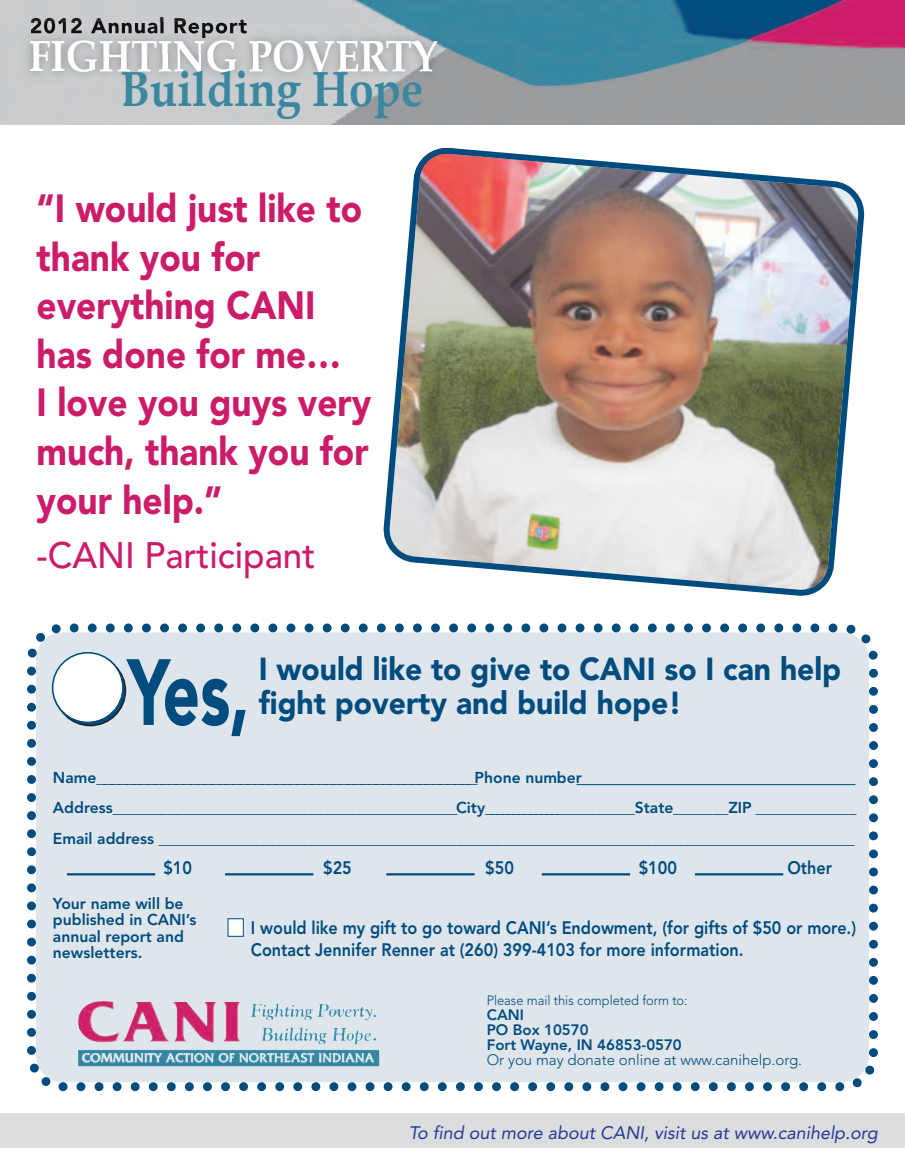
<style>
.page{position:relative;width:905px;height:1175px;background:#fff}
.page>*{position:absolute;margin:0;border:0;box-sizing:border-box;transform-origin:0 0}
.t1{font:900 92.85px "Avenir";color:#004c7f;scale:.7 1}
.t2{font:700 49.2px "Book Antiqua";color:#3b87a0;scale:.9 1}
.t3{font:700 43.5px "Book Antiqua";color:#fff;scale:.9 1}
.t4{font:900 39px/48.6px "Avenir";color:#cc1b68;scale:.9 1}
.t5{font:500 36.6px "Avenir";color:#cc1b68;scale:.96 1}
.t6{font:900 31.65px/33.3px "Avenir";color:#004c7f;scale:.95 1}
.t7{font:900 21px "Avenir";letter-spacing:.05em;color:#231f20}
.t8{font:800 18px/22.5px "Avenir";color:#004c7f;scale:.9 1}
.t9{font:italic 18px "Avenir";color:#263996}
.t10{font:800 15.6px/16.5px "Avenir";color:#004c7f}
.t11{font:300 15px "Avenir";color:#004c7f}
.t12{font:800 15px/15px "Avenir";color:#004c7f}
.t13{font:300 13.5px "Avenir";color:#004c7f;scale:.95 1}
</style>
<div class="page">
<img style="left:383px;top:149px;width:482px;height:447px">
<img style="left:0;top:0;width:904px;height:125px">
<div style="left:0;top:1113px;width:904px;height:35px;background:#dcdddf"></div>
<svg style="left:27px;top:623px;width:851px;height:469px;background:#dae2e9"></svg>
<svg style="left:58px;top:1082px;width:10px;height:9px"></svg>
<img style="left:78px;top:1001px;width:301px;height:65px">
<svg style="left:52px;top:652px;width:74px;height:74px"></svg>
<hr style="left:386px;top:873px;width:88px;height:2px;background:#004c7f">
<hr style="left:225px;top:873px;width:88px;height:2px;background:#004c7f">
<hr style="left:67px;top:873px;width:88px;height:2px;background:#004c7f">
<hr style="left:542px;top:873px;width:88px;height:2px;background:#004c7f">
<hr style="left:695px;top:873px;width:88px;height:2px;background:#004c7f">
<hr style="left:576px;top:784px;width:279px;height:1px;background:#004c7f">
<div style="left:228px;top:919px;width:15px;height:17px;background:#fff"></div>
<div style="left:228px;top:918px;width:16px;height:18px;border:1px solid #004c7f"></div>
<img style="left:383px;top:149px;width:49px;height:2px">
<svg style="left:449px;top:148px;width:12px;height:3px"></svg>
<img style="left:6px;top:22px;width:455px;height:103px">
<img style="left:31px;top:22px;width:215px;height:16px">
<img style="left:383px;top:151px;width:36px;height:32px">
<img style="left:414px;top:151px;width:35px;height:28px">
<img style="left:419px;top:154px;width:30px;height:29px">
<img style="left:432px;top:148px;width:17px;height:3px">
<img style="left:67px;top:54px;width:382px;height:71px">
<img style="left:67px;top:54px;width:75px;height:18px">
<h3 class="t7" style="left:30px;top:17px;width:219px">2012 Annual Report</h3>
<h3 class="t3" style="left:29px;top:31px;width:456px">FIGHTING POVERTY</h3>
<h2 class="t2" style="left:120px;top:60px;width:338px">BUILDING HOPE</h2>
<h3 class="t4" style="left:37px;top:187px;width:373px">“I would just like to thank you for everything CANI has done for me…<br>I love you guys very much, thank you for your help.”</h3>
<h3 class="t5" style="left:37px;top:540px;width:292px">-CANI Participant</h3>
<h1 class="t1" style="left:127px;top:654px;width:176px">Yes,</h1>
<h3 class="t6" style="left:259px;top:655px;width:614px">I would like to give to CANI so I can help fight poverty and build hope!</h3>
<p class="t10" style="left:53px;top:763px;width:805px;line-height:30.6px">Name_____________________________________________________Phone number<br>Address____________________________________________City_______________________State_______ZIP _ _ _ _ _ _ _ _ _ _ _ _ _<br>Email address ________________________________________________________________________________________</p>
<p class="t8" style="left:163px;top:858px;width:33px">$10</p>
<p class="t8" style="left:323px;top:858px;width:33px">$25</p>
<p class="t8" style="left:485px;top:858px;width:33px">$50</p>
<p class="t8" style="left:638px;top:858px;width:44px">$100</p>
<p class="t8" style="left:787px;top:858px;width:51px">Other</p>
<p class="t10" style="left:53px;top:896px;width:145px">Your name will be published in CANI’s annual report and newsletters.</p>
<p class="t8" style="left:251px;top:917px;width:674px">I would like my gift to go toward CANI’s Endowment, (for gifts of $50 or more.)<br>Contact Jennifer Renner at (260) 399-4103 for more information.</p>
<p class="t13" style="left:486px;top:994px;width:213px">Please mail this completed form to:</p>
<p class="t12" style="left:486px;top:1008px;width:197px">CANI<br>PO Box 10570<br>Fort Wayne, IN 46853-0570</p>
<p class="t11" style="left:486px;top:1053px;width:317px">Or you may donate online at www.canihelp.org.</p>
<p class="t9" style="left:409px;top:1125px;width:470px">To find out more about CANI, visit us at www.canihelp.org</p>
</div>
